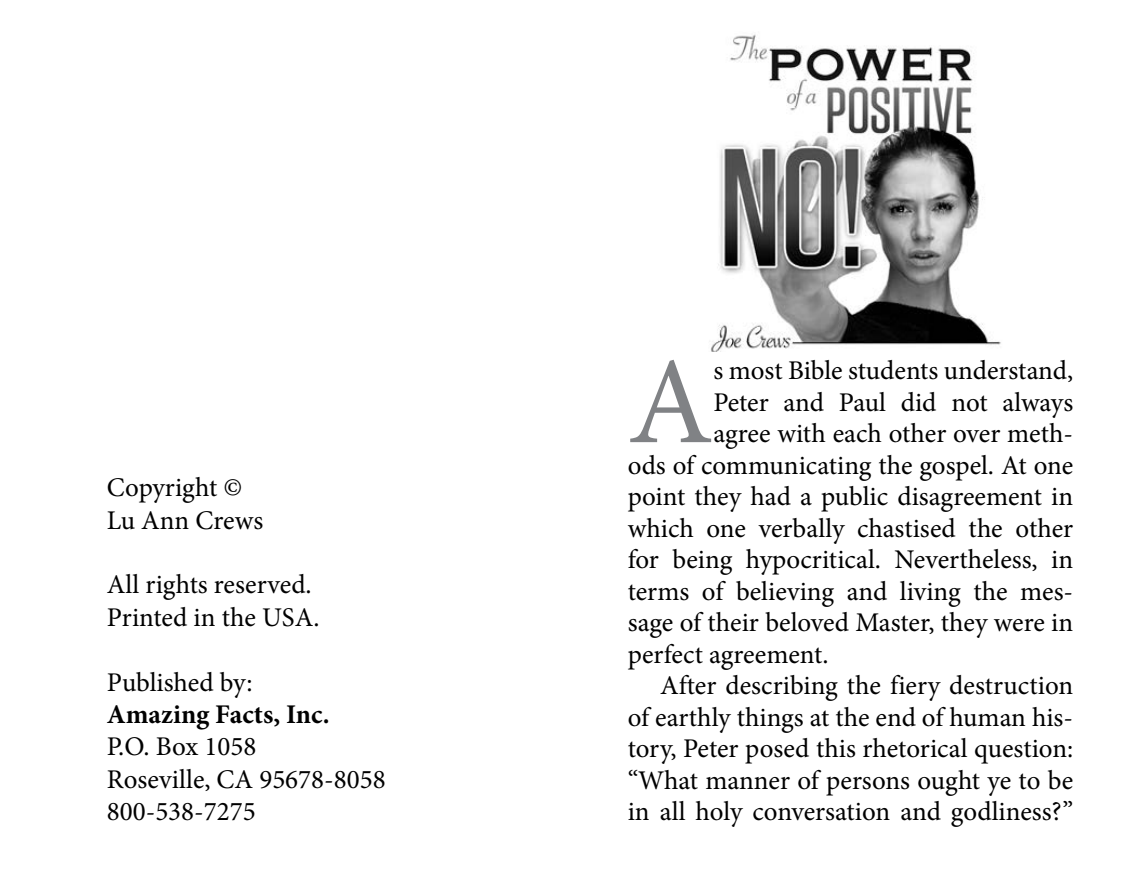
<style>
.page{position:relative;width:1134px;height:891px;background:#fff}
.page>*{position:absolute;margin:0;border:0;box-sizing:border-box;transform-origin:0 0}
.BODY_TEXT{font:123.98px "Minion Pro";color:#808285}
.BODY_TEXT-2{font:27px/31.5px "Minion Pro";color:#000;text-align:justify}
.t1{font:700 27px "Minion Pro";color:#000}
</style>
<div class="page">
<img style="left:711px;top:34px;width:290px;height:318px">
<p class="BODY_TEXT-2" style="left:107px;top:472px;width:137px">Copyright ©</p>
<p class="BODY_TEXT-2" style="left:107px;top:504px;width:158px">Lu Ann Crews</p>
<p class="BODY_TEXT-2" style="left:107px;top:569px;width:206px">All rights reserved.</p>
<p class="BODY_TEXT-2" style="left:107px;top:602px;width:214px">Printed in the USA.</p>
<p class="BODY_TEXT-2" style="left:107px;top:666px;width:147px">Published by:</p>
<p class="t1" style="left:107px;top:695px;width:224px">Amazing Facts, Inc.</p>
<p class="BODY_TEXT-2" style="left:107px;top:731px;width:151px">P.O. Box 1058</p>
<p class="BODY_TEXT-2" style="left:107px;top:764px;width:280px">Roseville, CA 95678-8058</p>
<p class="BODY_TEXT-2" style="left:107px;top:796px;width:150px">800-538-7275</p>
<p class="BODY_TEXT" style="left:628px;top:320px;width:87px">A</p>
<p class="BODY_TEXT-2" style="left:713px;top:355px;width:361px">s most Bible students understand,</p>
<p class="BODY_TEXT-2" style="left:713px;top:386px;width:361px">Peter and Paul did not always</p>
<p class="BODY_TEXT-2" style="left:713px;top:418px;width:361px">agree with each other over meth-</p>
<p class="BODY_TEXT-2" style="left:628px;top:449px;width:447px">ods of communicating the gospel. At one</p>
<p class="BODY_TEXT-2" style="left:628px;top:481px;width:447px">point they had a public disagreement in</p>
<p class="BODY_TEXT-2" style="left:628px;top:512px;width:447px">which one verbally chastised the other</p>
<p class="BODY_TEXT-2" style="left:628px;top:544px;width:447px">for being hypocritical. Nevertheless, in</p>
<p class="BODY_TEXT-2" style="left:628px;top:575px;width:447px">terms of believing and living the mes-</p>
<p class="BODY_TEXT-2" style="left:628px;top:607px;width:447px">sage of their beloved Master, they were in</p>
<p class="BODY_TEXT-2" style="left:628px;top:638px;width:202px">perfect agreement.</p>
<p class="BODY_TEXT-2" style="left:628px;top:670px;width:447px;text-indent:32px">After describing the fiery destruction of earthly things at the end of human his&shy;tory, Peter posed this rhetorical question: “What manner of persons ought ye to be in all holy conversation and godliness?”</p>
</div>
